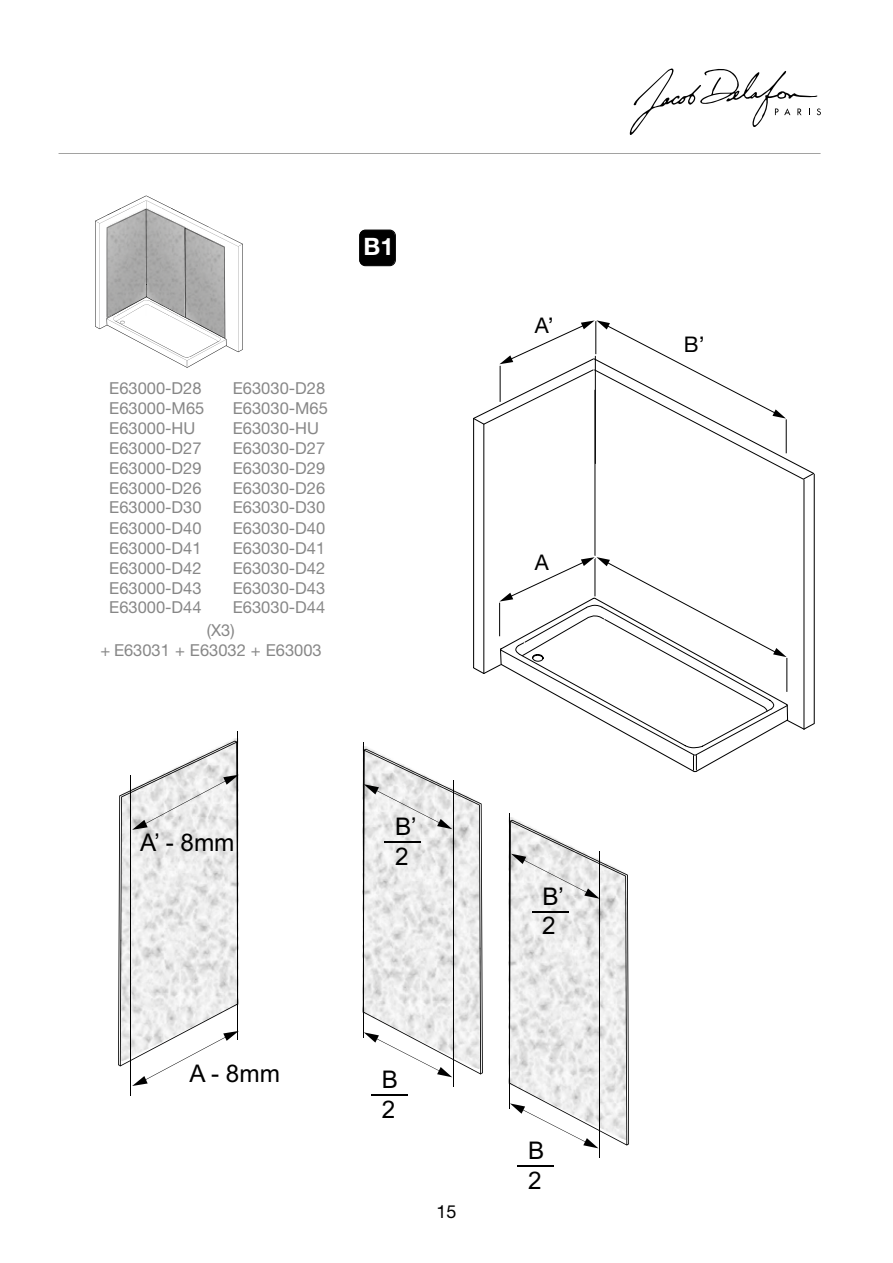
<style>
.page{position:relative;width:893px;height:1263px;background:#fff}
.page>*{position:absolute;margin:0;border:0;box-sizing:border-box;transform-origin:0 0}
.t1{font:24.3px/29.1px "Arial";color:#000}
.t2{font:700 24px "Helvetica Neue LT Std";color:#fff}
.t3{font:21.6px "Helvetica Neue LT Std";color:#000}
.t4{font:18px "Helvetica Neue LT Std";color:#000}
.t5{font:16.5px/20px "Helvetica Neue LT Std";color:#878787}
</style>
<div class="page">
<hr style="left:59px;top:153px;width:762px;height:1px;background:#9c9c9b">
<svg style="left:629px;top:69px;width:192px;height:66px"></svg>
<svg style="left:95px;top:196px;width:148px;height:172px"></svg>
<hr style="left:130px;top:774px;width:1px;height:321px;background:#000">
<svg style="left:118px;top:741px;width:120px;height:345px"></svg>
<hr style="left:238px;top:731px;width:1px;height:309px;background:#000">
<svg style="left:363px;top:320px;width:452px;height:828px"></svg>
<hr style="left:599px;top:851px;width:1px;height:306px;background:#000">
<hr style="left:509px;top:814px;width:1px;height:294px;background:#000">
<hr style="left:517px;top:1165px;width:37px;height:2px;background:#000">
<div style="left:359px;top:230px;width:36px;height:36px;background:#000;border-radius:6px"></div>
<div style="left:359px;top:230px;width:37px;height:36px;border:1px solid #000;border-radius:6px"></div>
<h2 class="t2" style="left:364px;top:232px;width:32px">B1</h2>
<p class="t5" style="left:109px;top:378px;width:97px">E63000-D28<br>E63000-M65<br>E63000-HU<br>E63000-D27<br>E63000-D29<br>E63000-D26<br>E63000-D30<br>E63000-D40</p>
<p class="t5" style="left:233px;top:378px;width:97px">E63030-D28<br>E63030-M65<br>E63030-HU<br>E63030-D27<br>E63030-D29<br>E63030-D26<br>E63030-D30<br>E63030-D40</p>
<p class="t5" style="left:109px;top:538px;width:94px;text-align:justify">E63000-D41<br>E63000-D42<br>E63000-D43<br>E63000-D44</p>
<p class="t5" style="left:233px;top:538px;width:94px;text-align:justify">E63030-D41<br>E63030-D42<br>E63030-D43<br>E63030-D44</p>
<p class="t5" style="left:100px;top:620px;width:223px;text-indent:106px">(X3)<br>+ E63031 + E63032 + E63003</p>
<h1 class="t1" style="left:140px;top:828px;width:96px">A’ - 8mm</h1>
<h1 class="t1" style="left:395px;top:812px;width:23px">B’<br>2</h1>
<h1 class="t1" style="left:189px;top:1058px;width:92px">A- 8mm</h1>
<h1 class="t1" style="left:382px;top:1065px;width:18px">B<br>2</h1>
<p class="t4" style="left:436px;top:1201px;width:22px">15</p>
<h3 class="t3" style="left:535px;top:313px;width:20px">A’</h3>
<h3 class="t3" style="left:535px;top:549px;width:15px">A</h3>
<h1 class="t1" style="left:542px;top:882px;width:23px">B’<br>2</h1>
<h1 class="t1" style="left:528px;top:1136px;width:18px">B<br>2</h1>
<h3 class="t3" style="left:684px;top:331px;width:22px">B’</h3>
</div>
